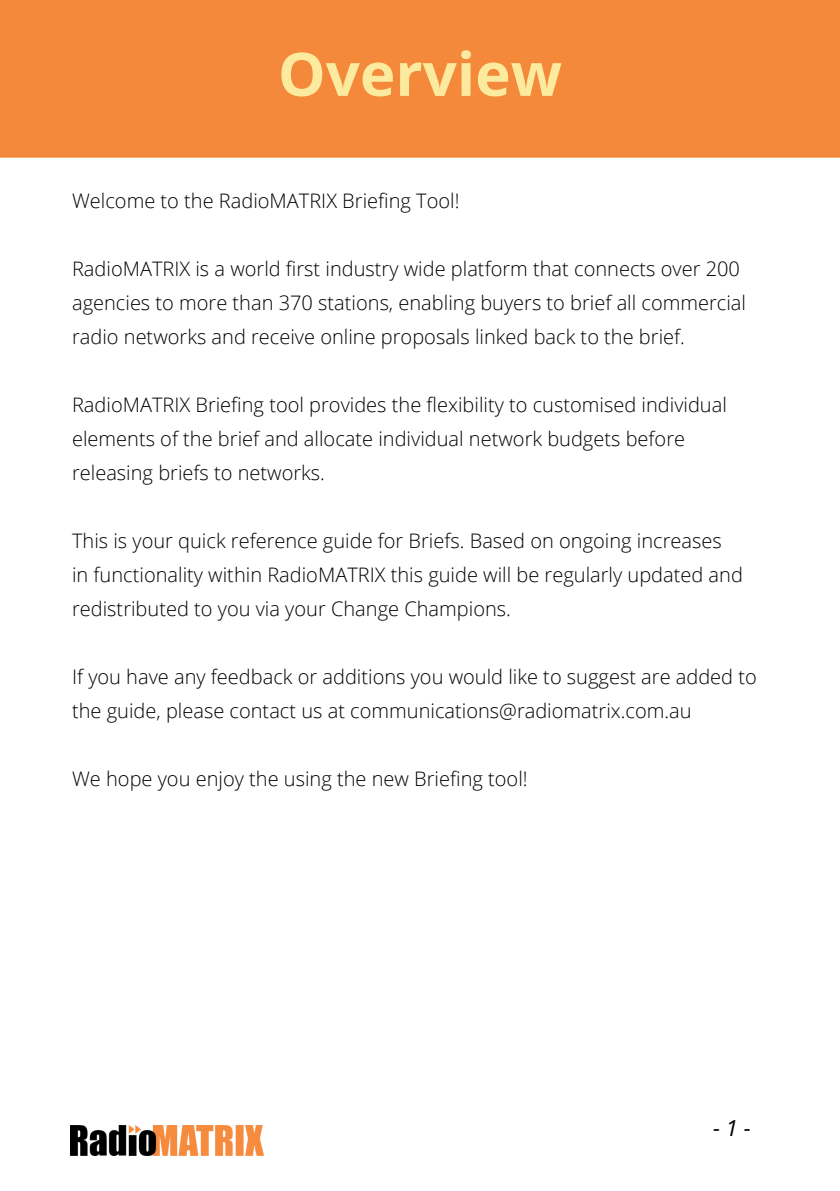
<style>
.page{position:relative;width:840px;height:1191px;background:#fff}
.page>*{position:absolute;margin:0;border:0;box-sizing:border-box;transform-origin:0 0}
.H1_Heading{font:700 60px "Open Sans";color:#fcea9e}
.t1{font:italic 22px "Open Sans";color:#000}
.Impact{font:300 20px/34px "Open Sans";color:#000}
</style>
<div class="page">
<img style="left:71px;top:1125px;width:192px;height:30px">
<div style="left:0;top:0;width:839px;height:158px;background:#f5893b"></div>
<p class="H1_Heading" style="left:278px;top:32px;width:285px">Overview</p>
<p class="Impact" style="left:72px;top:183px;width:388px">Welcome to the RadioMATRIX Briefing Tool!</p>
<p class="Impact" style="left:72px;top:251px;width:675px">RadioMATRIX is a world first industry wide platform that connects over 200 agencies to more than 370 stations, enabling buyers to brief all commercial radio networks and receive online proposals linked back to the brief.</p>
<p class="Impact" style="left:72px;top:387px;width:656px">RadioMATRIX Briefing tool provides the flexibility to customised individual elements of the brief and allocate individual network budgets before releasing briefs to networks.</p>
<p class="Impact" style="left:72px;top:523px;width:672px">This is your quick reference guide for Briefs. Based on ongoing increases in functionality within RadioMATRIX this guide will be regularly updated and redistributed to you via your Change Champions.</p>
<p class="Impact" style="left:72px;top:659px;width:686px">If you have any feedback or additions you would like to suggest are added to the guide, please contact us at communications@radiomatrix.com.au</p>
<p class="Impact" style="left:72px;top:761px;width:457px">We hope you enjoy the using the new Briefing tool!</p>
<p class="t1" style="left:713px;top:1112px;width:39px">- 1 -</p>
</div>
